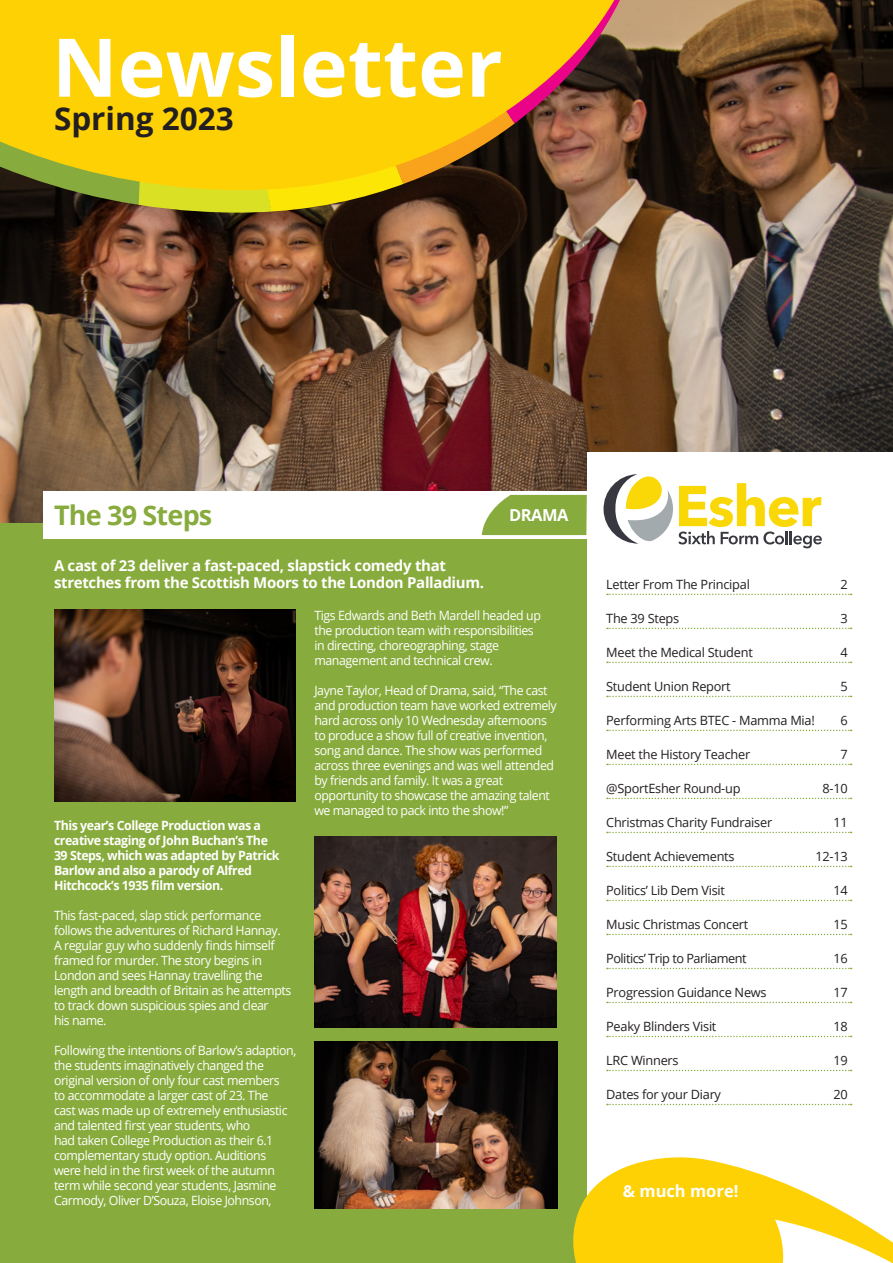
<style>
.page{position:relative;width:893px;height:1263px;background:#fff}
.page>*{position:absolute;margin:0;border:0;box-sizing:border-box;transform-origin:0 0}
.t1{font:700 81px "Open Sans";color:#fff}
.t2{font:700 31.5px "Open Sans";color:#231f20}
.t3{font:700 27px "Open Sans";letter-spacing:-.03em;color:#88ab3d}
.t4{font:700 16.5px "Open Sans";color:#fff}
.t5{font:700 15px/17.2px "Open Sans";letter-spacing:-.02em;color:#fff}
.t6{font:12.75px/15px "Open Sans";letter-spacing:-.035em;color:#fff}
.t7{font:12.75px "Open Sans";letter-spacing:-.02em;color:#231f20}
.t8{font:700 12.75px/15px "Open Sans";letter-spacing:-.035em;color:#fff}
.t9{font:12.75px "Open Sans";letter-spacing:-.04em;color:#231f20}
</style>
<div class="page">
<img style="left:0;top:0;width:893px;height:523px">
<div style="left:0;top:523px;width:587px;height:740px;background:#88ab3d"></div>
<svg style="left:620px;top:0;width:26px;height:201px;background:#71543d"></svg>
<svg style="left:0;top:0;width:620px;height:216px;background:#d5ac0f"></svg>
<div style="left:43px;top:491px;width:553px;height:48px;background:#fff"></div>
<div style="left:587px;top:453px;width:306px;height:810px;background:#fff"></div>
<svg style="left:573px;top:1157px;width:320px;height:106px"></svg>
<svg style="left:607px;top:594px;width:244px;height:1px"></svg>
<svg style="left:607px;top:628px;width:244px;height:1px"></svg>
<svg style="left:607px;top:662px;width:244px;height:1px"></svg>
<svg style="left:607px;top:696px;width:244px;height:1px"></svg>
<svg style="left:607px;top:730px;width:244px;height:1px"></svg>
<svg style="left:607px;top:764px;width:244px;height:1px"></svg>
<svg style="left:607px;top:798px;width:244px;height:1px"></svg>
<svg style="left:607px;top:832px;width:244px;height:1px"></svg>
<svg style="left:607px;top:866px;width:244px;height:1px"></svg>
<svg style="left:607px;top:900px;width:244px;height:1px"></svg>
<svg style="left:607px;top:934px;width:244px;height:1px"></svg>
<svg style="left:607px;top:968px;width:244px;height:1px"></svg>
<svg style="left:607px;top:1002px;width:244px;height:1px"></svg>
<svg style="left:607px;top:1036px;width:244px;height:1px"></svg>
<svg style="left:607px;top:1070px;width:244px;height:1px"></svg>
<svg style="left:607px;top:1104px;width:244px;height:1px"></svg>
<svg style="left:603px;top:474px;width:219px;height:74px"></svg>
<img style="left:314px;top:837px;width:243px;height:190px">
<svg style="left:482px;top:495px;width:105px;height:40px;background:#93b24f"></svg>
<img style="left:54px;top:609px;width:241px;height:193px">
<img style="left:315px;top:1042px;width:242px;height:167px">
<h1 class="t1" style="left:52px;top:35px;width:452px">Newsletter</h1>
<h2 class="t2" style="left:54px;top:106px;width:181px">Spring 2023</h2>
<h3 class="t3" style="left:54px;top:505px;width:160px">The 39 Steps</h3>
<p class="t5" style="left:54px;top:556px;width:432px">A cast of 23 deliver a fast-paced, slapstick comedy that stretches from the Scottish Moors to the London Palladium.</p>
<p class="t4" style="left:509px;top:503px;width:61px">DRAMA</p>
<p class="t8" style="left:54px;top:819px;width:227px">This year’s College Production was a creative staging of John Buchan’s The 39 Steps, which was adapted by Patrick Barlow and also a parody of Alfred Hitchcock’s 1935 film version.</p>
<p class="t6" style="left:54px;top:909px;width:239px">This fast-paced, slap stick performance follows the adventures of Richard Hannay.<br>A regular guy who suddenly finds himself framed for murder. The story begins in London and sees Hannay travelling the length and breadth of Britain as he attempts to track down suspicious spies and clear<br>his name.</p>
<p class="t6" style="left:54px;top:1044px;width:244px">Following the intentions of Barlow’s adaption, the students imaginatively changed the original version of only four cast members<br>to accommodate a larger cast of 23. The<br>cast was made up of extremely enthusiastic and talented first year students, who<br>had taken College Production as their 6.1 complementary study option. Auditions were held in the first week of the autumn term while second year students, Jasmine Carmody, Oliver D’Souza, Eloise Johnson,</p>
<p class="t6" style="left:314px;top:609px;width:228px">Tigs Edwards and Beth Mardell headed up the production team with responsibilities in directing, choreographing, stage management and technical crew.</p>
<p class="t6" style="left:314px;top:684px;width:244px">Jayne Taylor, Head of Drama, said, “The cast and production team have worked extremely hard across only 10 Wednesday afternoons to produce a show full of creative invention, song and dance. The show was performed across three evenings and was well attended by friends and family. It was a great opportunity to showcase the amazing talent we managed to pack into the show!”</p>
<p class="t7" style="left:606px;top:580px;width:145px">Letter From The Principal</p>
<p class="t7" style="left:840px;top:580px;width:9px">2</p>
<p class="t7" style="left:606px;top:614px;width:74px">The 39 Steps</p>
<p class="t7" style="left:840px;top:614px;width:9px">3</p>
<p class="t7" style="left:606px;top:648px;width:148px">Meet the Medical Student</p>
<p class="t7" style="left:840px;top:648px;width:9px">4</p>
<p class="t7" style="left:606px;top:682px;width:126px">Student Union Report</p>
<p class="t7" style="left:840px;top:682px;width:9px">5</p>
<p class="t7" style="left:606px;top:716px;width:210px">Performing Arts BTEC - Mamma Mia!</p>
<p class="t7" style="left:840px;top:716px;width:9px">6</p>
<p class="t7" style="left:606px;top:750px;width:145px">Meet the History Teacher</p>
<p class="t7" style="left:840px;top:750px;width:9px">7</p>
<p class="t7" style="left:606px;top:784px;width:136px">@SportEsher Round-up</p>
<p class="t7" style="left:822px;top:784px;width:27px">8-10</p>
<p class="t7" style="left:606px;top:818px;width:167px">Christmas Charity Fundraiser</p>
<p class="t7" style="left:833px;top:818px;width:16px">11</p>
<p class="t7" style="left:606px;top:852px;width:130px">Student Achievements</p>
<p class="t7" style="left:815px;top:852px;width:34px">12-13</p>
<p class="t7" style="left:606px;top:886px;width:120px">Politics’ Lib Dem Visit</p>
<p class="t7" style="left:833px;top:886px;width:16px">14</p>
<p class="t7" style="left:606px;top:920px;width:144px">Music Christmas Concert</p>
<p class="t7" style="left:833px;top:920px;width:16px">15</p>
<p class="t9" style="left:606px;top:954px;width:142px">Politics’ Trip to Parliament</p>
<p class="t7" style="left:833px;top:954px;width:16px">16</p>
<p class="t7" style="left:606px;top:988px;width:162px">Progression Guidance News</p>
<p class="t7" style="left:833px;top:988px;width:16px">17</p>
<p class="t7" style="left:606px;top:1022px;width:112px">Peaky Blinders Visit</p>
<p class="t7" style="left:833px;top:1022px;width:16px">18</p>
<p class="t7" style="left:606px;top:1056px;width:74px">LRC Winners</p>
<p class="t7" style="left:833px;top:1056px;width:16px">19</p>
<p class="t7" style="left:606px;top:1090px;width:116px">Dates for your Diary</p>
<p class="t7" style="left:833px;top:1090px;width:16px">20</p>
<p class="t4" style="left:623px;top:1179px;width:117px">&amp; much more!</p>
</div>
